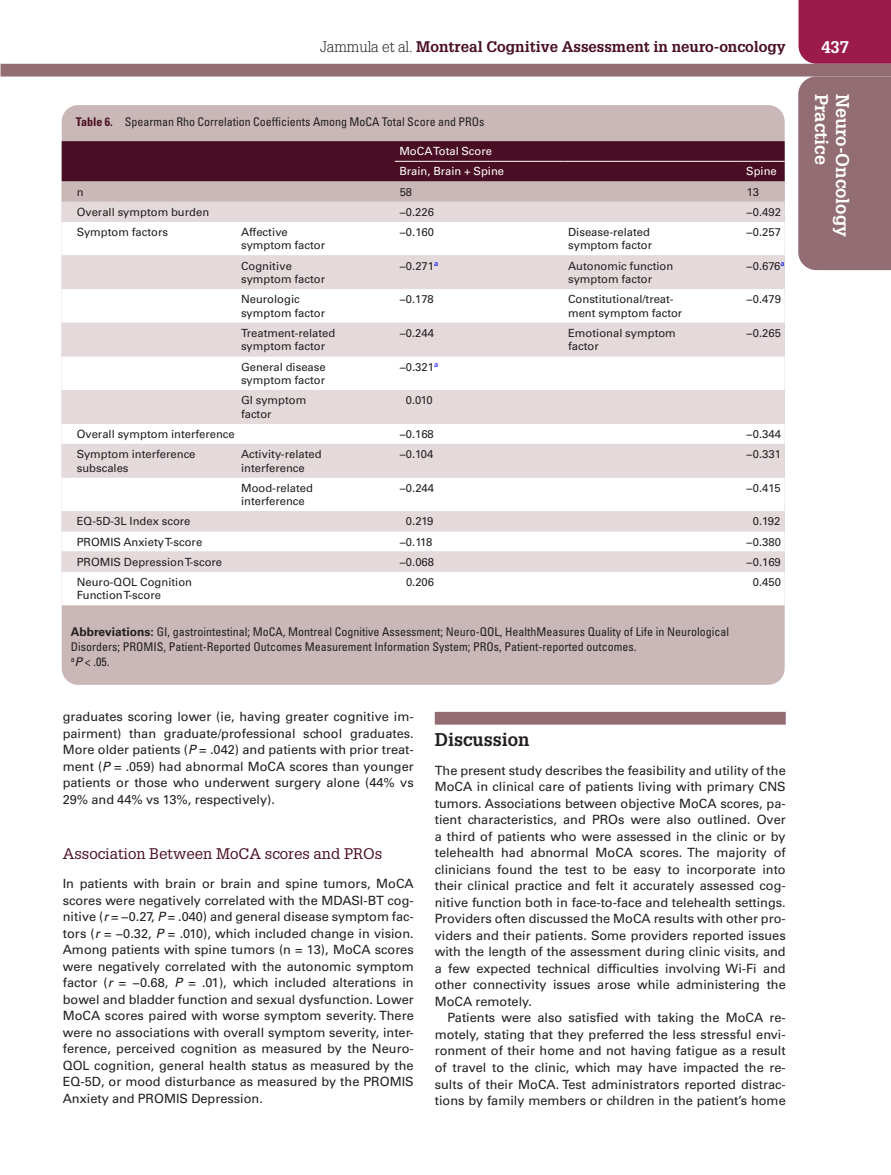
<style>
.page{position:relative;width:891px;height:1175px;background:#fff}
.page>*{position:absolute;margin:0;border:0;box-sizing:border-box;transform-origin:0 0}
.t1{font:700 18px "Glypha LT Std";color:#fff}
.t2{font:700 18px "Glypha LT Std";color:#231f20}
.t3{font:700 16.5px "Glypha LT Std";color:#fff}
.t4{font:700 15px "Glypha LT Std";color:#490e24}
.t5{font:15px "Glypha LT Std";color:#490e24}
.t6{font:12.75px/16.5px "Univers LT Std";color:#231f20;text-align:justify}
.t7{font:condensed 12px/15px "Univers LT Std";color:#231f20}
.t8{font:11.25px/13.5px "Univers LT Std";color:#231f20}
.t9{font:11.25px/20.1px "Univers LT Std";color:#fff}
.s1{font-weight:300;color:#231f20}
.s2{font-weight:700;color:#490e24}
.s3{font-weight:700;font-stretch:normal}
.s4{font-style:italic;font-stretch:normal}
.s5{font-style:italic}
</style>
<div class="page">
<div style="left:799px;top:0;width:92px;height:64px;background:#9b1c4b"></div>
<div style="left:1px;top:64px;width:890px;height:12px;background:#926d73"></div>
<div style="left:798px;top:76px;width:93px;height:194px;background:#926d73"></div>
<div style="left:435px;top:712px;width:351px;height:12px;background:#926d73"></div>
<div style="left:62px;top:105px;width:723px;height:580px;background:#cab8b9;border-radius:16px"></div>
<svg style="left:62px;top:141px;width:723px;height:61px"></svg>
<div style="left:62px;top:202px;width:723px;height:20px;background:#e4dadb"></div>
<svg style="left:62px;top:222px;width:723px;height:383px;background:#f2edee"></svg>
<hr style="left:395px;top:161px;width:169px;height:1px;background:#fff">
<hr style="left:564px;top:161px;width:178px;height:1px;background:#fff">
<hr style="left:742px;top:161px;width:43px;height:1px;background:#fff">
<p class="t4" style="left:320px;top:37px;width:467px"><span class="s1">Jammula et al.</span> Montreal Cognitive Assessment in neuro-oncology</p>
<p class="t3" style="left:821px;top:37px;width:29px">437</p>
<h1 class="t1" style="left:833px;top:94px;width:73px;rotate:90deg">Practice</h1>
<h1 class="t1" style="left:854px;top:94px;width:145px;rotate:90deg">Neuro-Oncology</h1>
<p class="t7" style="left:76px;top:114px;width:410px"><span class="s2">Table 6.</span> Spearman Rho Correlation Coefficients Among MoCA Total Score and PROs</p>
<p class="t9" style="left:399px;top:141px;width:106px">MoCA Total Score<br>Brain, Brain + Spine</p>
<p class="t9" style="left:746px;top:161px;width:32px">Spine</p>
<p class="t8" style="left:77px;top:185px;width:8px">n</p>
<p class="t8" style="left:400px;top:185px;width:14px">58</p>
<p class="t8" style="left:747px;top:185px;width:14px">13</p>
<p class="t8" style="left:77px;top:205px;width:134px">Overall symptom burden</p>
<p class="t8" style="left:399px;top:205px;width:36px">−0.226</p>
<p class="t8" style="left:746px;top:205px;width:36px">−0.492</p>
<p class="t8" style="left:77px;top:225px;width:93px">Symptom factors</p>
<p class="t8" style="left:241px;top:225px;width:86px">Affective symptom factor</p>
<p class="t8" style="left:399px;top:225px;width:36px">−0.160</p>
<p class="t8" style="left:568px;top:225px;width:86px">Disease-related symptom factor</p>
<p class="t8" style="left:746px;top:225px;width:36px">−0.257</p>
<p class="t8" style="left:241px;top:259px;width:86px">Cognitive symptom factor</p>
<p class="t8" style="left:399px;top:259px;width:40px">−0.271<sup>a</sup></p>
<p class="t8" style="left:568px;top:259px;width:107px">Autonomic function symptom factor</p>
<p class="t8" style="left:746px;top:259px;width:40px">−0.676<sup>a</sup></p>
<p class="t8" style="left:241px;top:292px;width:86px">Neurologic symptom factor</p>
<p class="t8" style="left:399px;top:292px;width:36px">−0.178</p>
<p class="t8" style="left:568px;top:292px;width:116px">Constitutional/treat&shy;ment symptom factor</p>
<p class="t8" style="left:746px;top:292px;width:36px">−0.479</p>
<p class="t8" style="left:241px;top:326px;width:96px">Treatment-related symptom factor</p>
<p class="t8" style="left:399px;top:326px;width:36px">−0.244</p>
<p class="t8" style="left:568px;top:326px;width:109px">Emotional symptom factor</p>
<p class="t8" style="left:746px;top:326px;width:36px">−0.265</p>
<p class="t8" style="left:241px;top:360px;width:86px">General disease symptom factor</p>
<p class="t8" style="left:399px;top:360px;width:40px">−0.321<sup>a</sup></p>
<p class="t8" style="left:241px;top:393px;width:67px">GI symptom factor</p>
<p class="t8" style="left:406px;top:393px;width:28px">0.010</p>
<p class="t8" style="left:77px;top:427px;width:160px">Overall symptom interference</p>
<p class="t8" style="left:399px;top:427px;width:36px">−0.168</p>
<p class="t8" style="left:746px;top:427px;width:36px">−0.344</p>
<p class="t8" style="left:77px;top:447px;width:120px">Symptom interference subscales</p>
<p class="t8" style="left:241px;top:447px;width:82px">Activity-related interference</p>
<p class="t8" style="left:399px;top:447px;width:36px">−0.104</p>
<p class="t8" style="left:746px;top:447px;width:36px">−0.331</p>
<p class="t8" style="left:241px;top:481px;width:73px">Mood-related interference</p>
<p class="t8" style="left:399px;top:481px;width:36px">−0.244</p>
<p class="t8" style="left:746px;top:481px;width:36px">−0.415</p>
<p class="t8" style="left:77px;top:514px;width:115px">EQ-5D-3L Index score</p>
<p class="t8" style="left:406px;top:514px;width:29px">0.219</p>
<p class="t8" style="left:753px;top:514px;width:29px">0.192</p>
<p class="t8" style="left:77px;top:535px;width:127px">PROMIS Anxiety T-score</p>
<p class="t8" style="left:399px;top:535px;width:35px">−0.118</p>
<p class="t8" style="left:746px;top:535px;width:36px">−0.380</p>
<p class="t8" style="left:77px;top:555px;width:147px">PROMIS Depression T-score</p>
<p class="t8" style="left:399px;top:555px;width:36px">−0.068</p>
<p class="t8" style="left:746px;top:555px;width:36px">−0.169</p>
<p class="t8" style="left:77px;top:575px;width:117px">Neuro-QOL Cognition<br>Function T-score</p>
<p class="t8" style="left:406px;top:575px;width:30px">0.206</p>
<p class="t8" style="left:753px;top:575px;width:30px">0.450</p>
<p class="t7" style="left:71px;top:624px;width:660px"><span class="s3">Abbreviations:</span> GI, gastrointestinal; MoCA, Montreal Cognitive Assessment; Neuro-QOL, HealthMeasures Quality of Life in Neurological<br>Disorders; PROMIS, Patient-Reported Outcomes Measurement Information System; PROs, Patient-reported outcomes.<br><sup>a</sup><span class="s4">P</span> &lt; .05.</p>
<p class="t6" style="left:63px;top:708px;width:353px">graduates scoring lower (ie, having greater cognitive im&shy;pairment) than graduate/professional school graduates.<br>More older patients (<span class="s5">P</span> = .042) and patients with prior treat&shy;ment (<span class="s5">P</span> = .059) had abnormal MoCA scores than younger patients or those who underwent surgery alone (44% vs 29% and 44% vs 13%, respectively).</p>
<p class="t5" style="left:63px;top:844px;width:321px">Association Between MoCA scores and PROs</p>
<p class="t6" style="left:63px;top:875px;width:353px">In patients with brain or brain and spine tumors, MoCA scores were negatively correlated with the MDASI-BT cog&shy;nitive (<span class="s5">r</span> = −0.27, <span class="s5">P</span> = .040) and general disease symptom fac&shy;tors (<span class="s5">r</span> = −0.32, <span class="s5">P</span> = .010), which included change in vision.<br>Among patients with spine tumors (n = 13), MoCA scores were negatively correlated with the autonomic symptom factor (<span class="s5">r</span> = −0.68, <span class="s5">P</span> = .01), which included alterations in bowel and bladder function and sexual dysfunction. Lower MoCA scores paired with worse symptom severity. There were no associations with overall symptom severity, inter&shy;ference, perceived cognition as measured by the Neuro-QOL cognition, general health status as measured by the EQ-5D, or mood disturbance as measured by the PROMIS Anxiety and PROMIS Depression.</p>
<h1 class="t2" style="left:435px;top:728px;width:96px">Discussion</h1>
<p class="t6" style="left:435px;top:762px;width:353px">The present study describes the feasibility and utility of the MoCA in clinical care of patients living with primary CNS tumors. Associations between objective MoCA scores, pa&shy;tient characteristics, and PROs were also outlined. Over a third of patients who were assessed in the clinic or by telehealth had abnormal MoCA scores. The majority of clinicians found the test to be easy to incorporate into their clinical practice and felt it accurately assessed cog&shy;nitive function both in face-to-face and telehealth settings.<br>Providers often discussed the MoCA results with other pro&shy;viders and their patients. Some providers reported issues with the length of the assessment during clinic visits, and a few expected technical difficulties involving Wi-Fi and other connectivity issues arose while administering the MoCA remotely.</p>
<p class="t6" style="left:435px;top:1009px;width:353px;text-indent:13px">Patients were also satisfied with taking the MoCA re&shy;motely, stating that they preferred the less stressful envi&shy;ronment of their home and not having fatigue as a result of travel to the clinic, which may have impacted the re&shy;sults of their MoCA. Test administrators reported distrac&shy;tions by family members or children in the patient’s home</p>
</div>
